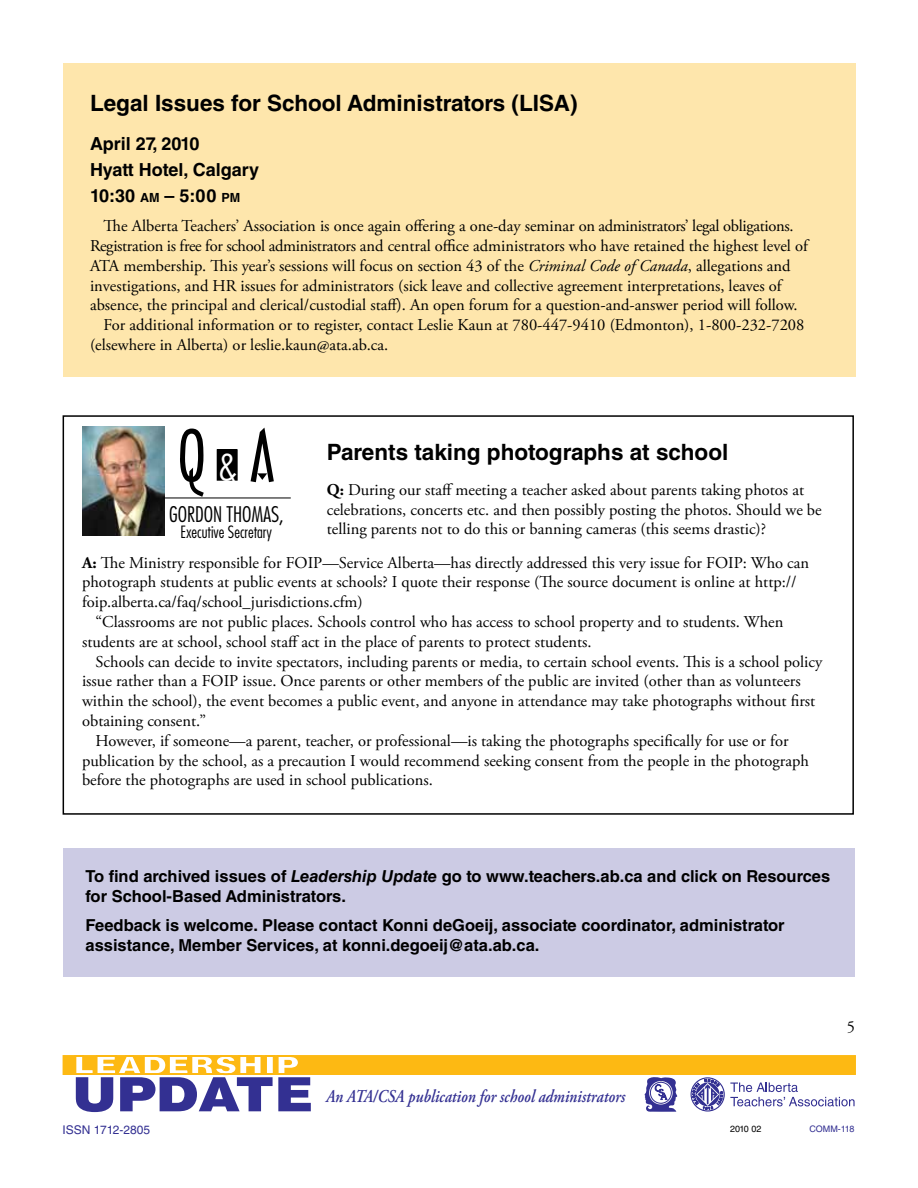
<style>
.page{position:relative;width:918px;height:1188px;background:#fff}
.page>*{position:absolute;margin:0;border:0;box-sizing:border-box;transform-origin:0 0}
.t1{font:67.5px "Architecture Plain";color:#000}
.t2{font:700 22.5px "Helvetica LT Std";color:#000}
.t3{font:300 condensed 21px "Futura Std";color:#000}
.t4{font:700 18px/26.1px "Helvetica LT Std";color:#000}
.t5{font:italic 600 18px "Adobe Garamond Pro";color:#333092;scale:.85 1}
.t6{font:16.5px/19.8px "Adobe Garamond Pro";color:#000}
.t7{font:700 16.5px/19.8px "Helvetica LT Std";color:#000}
.t8{font:300 condensed 16.5px "Futura Std";color:#000}
.t9{font:12px "Helvetica LT Std";color:#333092}
.t10{font:9px "Helvetica LT Std";color:#333092}
.t11{font:9px "Helvetica LT Std";letter-spacing:-.03em;color:#000}
.s1{font-size:12.6px}
.s2{font-style:italic}
.s3{font-size:36px;color:#fff}
.s4{font-weight:700}
</style>
<div class="page">
<svg style="left:62px;top:1055px;width:794px;height:57px"></svg>
<div style="left:63px;top:848px;width:791px;height:128px;background:#cccbe4"></div>
<div style="left:217px;top:450px;width:20px;height:30px;background:#000"></div>
<div style="left:217px;top:449px;width:21px;height:32px;border:1px solid #000"></div>
<hr style="left:84px;top:498px;width:207px;height:1px;background:#000">
<img style="left:82px;top:426px;width:82px;height:110px">
<div style="left:63px;top:415px;width:791px;height:400px;border:2px solid #000"></div>
<div style="left:63px;top:63px;width:793px;height:313px;background:#fee6ac"></div>
<h2 class="t2" style="left:90px;top:89px;width:489px">Legal Issues for School Administrators (LISA)</h2>
<p class="t4" style="left:90px;top:131px;width:171px">April 27, 2010<br>Hyatt Hotel, Calgary<br>10:30 <span class="s1">AM</span> – 5:00 <span class="s1">PM</span></p>
<p class="t6" style="left:104px;top:217px;width:692px">The Alberta Teachers’ Association is once again offering a one-day seminar on administrators’ legal obligations.</p>
<p class="t6" style="left:90px;top:237px;width:719px">Registration is free for school administrators and central office administrators who have retained the highest level of</p>
<p class="t6" style="left:90px;top:256px;width:702px">ATA membership. This year’s sessions will focus on section 43 of the <span class="s2">Criminal Code of Canada</span>, allegations and</p>
<p class="t6" style="left:90px;top:276px;width:693px">investigations, and HR issues for administrators (sick leave and collective agreement interpretations, leaves of</p>
<p class="t6" style="left:90px;top:296px;width:709px">absence, the principal and clerical/custodial staff). An open forum for a question-and-answer period will follow.</p>
<p class="t6" style="left:104px;top:316px;width:702px">For additional information or to register, contact Leslie Kaun at 780‑447‑9410 (Edmonton), 1‑800‑232‑7208</p>
<p class="t6" style="left:90px;top:336px;width:300px">(elsewhere in Alberta) or leslie.kaun@ata.ab.ca.</p>
<h1 class="t1" style="left:178px;top:414px;width:99px">Q<span class="s3">&amp;</span>A</h1>
<p class="t3" style="left:169px;top:502px;width:116px">GORDON THOMAS,</p>
<p class="t8" style="left:181px;top:522px;width:93px">Executive Secretary</p>
<h2 class="t2" style="left:327px;top:438px;width:403px">Parents taking photographs at school</h2>
<p class="t6" style="left:327px;top:480px;width:496px"><span class="s4">Q:</span> During our staff meeting a teacher asked about parents taking photos at celebrations, concerts etc. and then possibly posting the photos. Should we be telling parents not to do this or banning cameras (this seems drastic)?</p>
<p class="t6" style="left:82px;top:553px;width:729px"><span class="s4">A:</span> The Ministry responsible for FOIP—Service Alberta—has directly addressed this very issue for FOIP: Who can</p>
<p class="t6" style="left:82px;top:573px;width:716px">photograph students at public events at schools? I quote their response (The source document is online at http://</p>
<p class="t6" style="left:82px;top:593px;width:282px">foip.alberta.ca/faq/school_jurisdictions.cfm)</p>
<p class="t6" style="left:96px;top:613px;width:689px">“Classrooms are not public places. Schools control who has access to school property and to students. When</p>
<p class="t6" style="left:82px;top:632px;width:511px">students are at school, school staff act in the place of parents to protect students.</p>
<p class="t6" style="left:96px;top:652px;width:728px">Schools can decide to invite spectators, including parents or media, to certain school events. This is a school policy</p>
<p class="t6" style="left:82px;top:672px;width:720px">issue rather than a FOIP issue. Once parents or other members of the public are invited (other than as volunteers</p>
<p class="t6" style="left:82px;top:692px;width:735px">within the school), the event becomes a public event, and anyone in attendance may take photographs without first</p>
<p class="t6" style="left:82px;top:712px;width:125px">obtaining consent.”</p>
<p class="t6" style="left:96px;top:731px;width:694px">However, if someone—a parent, teacher, or professional—is taking the photographs specifically for use or for</p>
<p class="t6" style="left:82px;top:751px;width:728px">publication by the school, as a precaution I would recommend seeking consent from the people in the photograph</p>
<p class="t6" style="left:82px;top:771px;width:352px">before the photographs are used in school publications.</p>
<p class="t7" style="left:86px;top:866px;width:746px">To find archived issues of <span class="s2">Leadership Update</span> go to www.teachers.ab.ca and click on Resources for School-Based Administrators.</p>
<p class="t7" style="left:86px;top:915px;width:701px">Feedback is welcome. Please contact Konni deGoeij, associate coordinator, administrator assistance, Member Services, at konni.degoeij@ata.ab.ca.</p>
<p class="t5" style="left:326px;top:1086px;width:353px">An ATA/CSA publication for school administrators</p>
<p class="t6" style="left:847px;top:1017px;width:10px">5</p>
<p class="t9" style="left:63px;top:1123px;width:89px">ISSN 1712-2805</p>
<p class="t11" style="left:730px;top:1123px;width:33px">2010 02</p>
<p class="t10" style="left:809px;top:1123px;width:47px">COMM-118</p>
</div>
